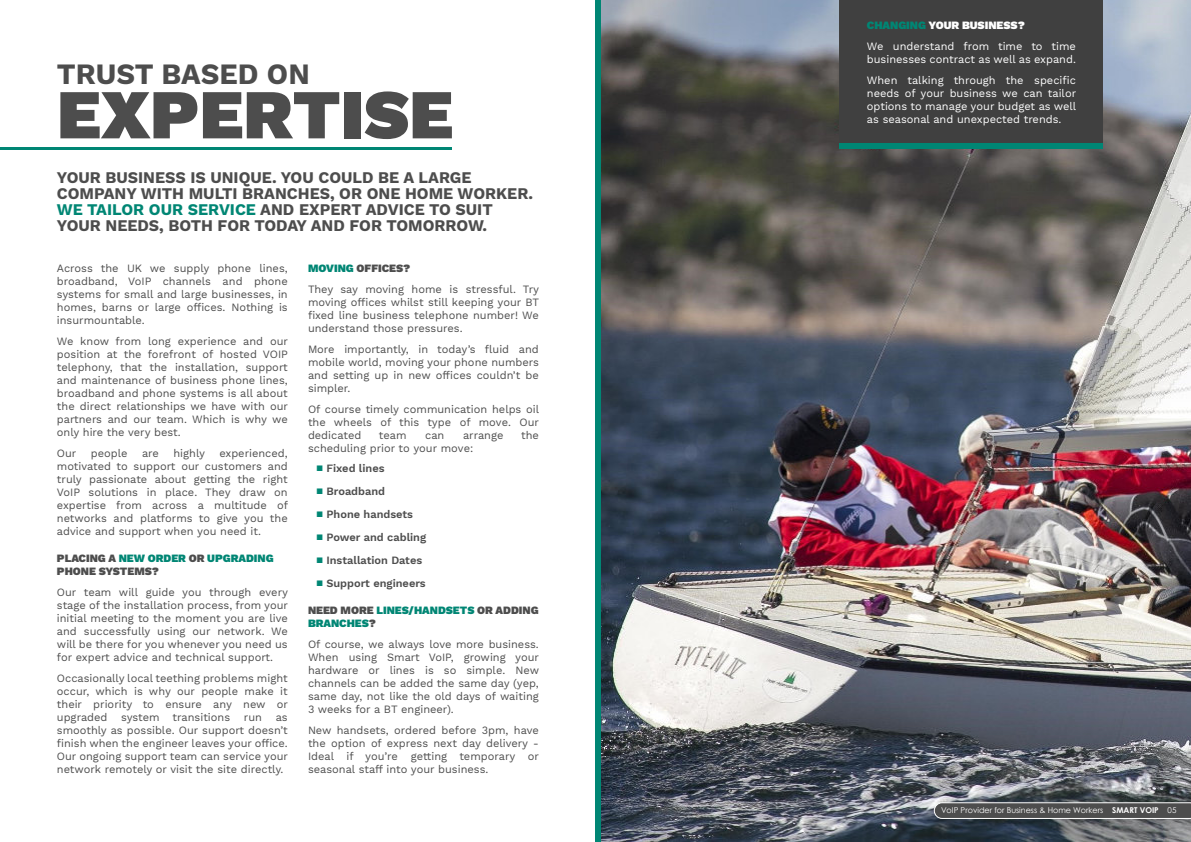
<style>
.page{position:relative;width:1191px;height:842px;background:#fff}
.page>*{position:absolute;margin:0;border:0;box-sizing:border-box;transform-origin:0 0}
.t1{font:900 70px "Work Sans";color:#4d4d4d}
.t2{font:700 29px "Work Sans";color:#4d4d4d}
.t3{font:700 16px/16px "Work Sans";color:#4d4d4d}
.t4{font:11px/13px "Work Sans";color:#4d4d4d;text-align:justify}
.t5{font:11px/21px "Work Sans";color:#fff}
.t6{font:600 11px "Work Sans";color:#4d4d4d}
.t7{font:900 11px/13px "Work Sans";color:#4d4d4d}
.t8{font:900 11px/13px "Work Sans";color:#008674}
.t9{font:8px "Century Gothic";color:#fff}
.s1{color:#008674}
.s2{font-weight:900;color:#008674}
.s3{font-weight:900}
.s4{color:#4d4d4d}
.s5{font-weight:700}
</style>
<div class="page">
<img style="left:601px;top:0;width:590px;height:842px">
<svg style="left:934px;top:803px;width:257px;height:16px;background:#5c5c5c"></svg>
<div style="left:839px;top:0;width:264px;height:143px;background:#404040"></div>
<div style="left:839px;top:143px;width:263px;height:6px;background:#008674"></div>
<hr style="left:0;top:147px;width:452px;height:3px;background:#008674">
<div style="left:595px;top:0;width:6px;height:842px;background:#008674"></div>
<h2 class="t2" style="left:57px;top:57px;width:254px">TRUST BASED ON</h2>
<h1 class="t1" style="left:57px;top:73px;width:398px">EXPERTISE</h1>
<h3 class="t3" style="left:57px;top:170px;width:478px">YOUR BUSINESS IS UNIQUE. YOU COULD BE A LARGE COMPANY WITH MULTI BRANCHES, OR ONE HOME WORKER.<br><span class="s1">WE TAILOR OUR SERVICE</span> AND EXPERT ADVICE TO SUIT YOUR NEEDS, BOTH FOR TODAY AND FOR TOMORROW.</h3>
<p class="t4" style="left:57px;top:262px;width:232px">Across the UK we supply phone lines, broadband, VoIP channels and phone systems for small and large businesses, in homes, barns or large offices. Nothing is insurmountable.</p>
<p class="t4" style="left:57px;top:335px;width:233px">We know from long experience and our position at the forefront of hosted VOIP telephony, that the installation, support and maintenance of business phone lines, broadband and phone systems is all about the direct relationships we have with our partners and our team. Which is why we only hire the very best.</p>
<p class="t4" style="left:57px;top:447px;width:21px">Our</p>
<p class="t4" style="left:91px;top:447px;width:38px">people</p>
<p class="t4" style="left:142px;top:447px;width:18px">are</p>
<p class="t4" style="left:173px;top:447px;width:33px">highly</p>
<p class="t4" style="left:308px;top:258px;width:233px;line-height:21px"><span class="s2">MOVING</span> <span class="s3">OFFICES?<br></span>They say moving home is stressful. Try</p>
<p class="t4" style="left:308px;top:296px;width:233px">moving offices whilst still keeping your BT fixed line business telephone number! We understand those pressures.</p>
<p class="t4" style="left:308px;top:343px;width:232px">More importantly, in today’s fluid and mobile world, moving your phone numbers and setting up in new offices couldn’t be simpler.</p>
<p class="t4" style="left:308px;top:403px;width:233px">Of course timely communication helps oil the wheels of this type of move. Our dedicated</p>
<p class="t4" style="left:379px;top:429px;width:29px">team</p>
<p class="t4" style="left:425px;top:429px;width:21px">can</p>
<p class="t4" style="left:463px;top:429px;width:42px">arrange</p>
<p class="t4" style="left:521px;top:429px;width:19px">the</p>
<p class="t4" style="left:308px;top:442px;width:167px">scheduling prior to your move:</p>
<p class="t6" style="left:316px;top:462px;width:70px"><span class="s1">▪</span> Fixed lines</p>
<p class="t6" style="left:316px;top:485px;width:70px"><span class="s1">▪</span> Broadband</p>
<p class="t6" style="left:316px;top:508px;width:98px"><span class="s1">▪</span> Phone handsets</p>
<p class="t6" style="left:316px;top:531px;width:111px"><span class="s1">▪</span> Power and cabling</p>
<p class="t6" style="left:316px;top:554px;width:107px"><span class="s1">▪</span> Installation Dates</p>
<p class="t6" style="left:316px;top:577px;width:111px"><span class="s1">▪</span> Support engineers</p>
<p class="t8" style="left:308px;top:604px;width:232px"><span class="s4">NEED MORE</span> LINES/HANDSETS <span class="s4">OR ADDING<br></span>BRANCHES<span class="s4">?</span></p>
<p class="t4" style="left:308px;top:638px;width:233px">Of course, we always love more business.<br>When using Smart VoIP, growing your hardware or lines is so simple. New channels can be added the same day (yep, same day, not like the old days of waiting 3 weeks for a BT engineer).</p>
<p class="t4" style="left:308px;top:724px;width:233px">New handsets, ordered before 3pm, have the option of express next day delivery - Ideal if you’re getting temporary or seasonal staff into your business.</p>
<p class="t4" style="left:57px;top:447px;width:233px;text-indent:162px">experienced, motivated to support our customers and truly passionate about getting the right VoIP solutions in place. They draw on expertise from across a multitude of networks and platforms to give you the advice and support when you need it.</p>
<p class="t7" style="left:57px;top:552px;width:218px">PLACING A <span class="s1">NEW ORDER</span> OR <span class="s1">UPGRADING<br></span>PHONE SYSTEMS?</p>
<p class="t4" style="left:57px;top:586px;width:233px">Our team will guide you through every stage of the installation process, from your initial meeting to the moment you are live and successfully using our network. We will be there for you whenever you need us for expert advice and technical support.</p>
<p class="t4" style="left:57px;top:672px;width:233px">Occasionally local teething problems might occur, which is why our people make it their priority to ensure any new or upgraded system transitions run as smoothly as possible. Our support doesn’t finish when the engineer leaves your office.<br>Our ongoing support team can service your network remotely or visit the site directly.</p>
<p class="t5" style="left:867px;top:14px;width:211px"><span class="s2">CHANGING</span> <span class="s3">YOUR BUSINESS?<br></span>We understand from time to time</p>
<p class="t5" style="left:867px;top:48px;width:211px">businesses contract as well as expand.<br>When talking through the specific</p>
<p class="t5" style="left:867px;top:86px;width:211px;line-height:13px;text-align:justify">needs of your business we can tailor options to manage your budget as well as seasonal and unexpected trends.</p>
<p class="t9" style="left:941px;top:807px;width:237px">VoIP Provider for Business &amp; Home Workers <span class="s5">SMART VOIP</span> 05</p>
</div>
